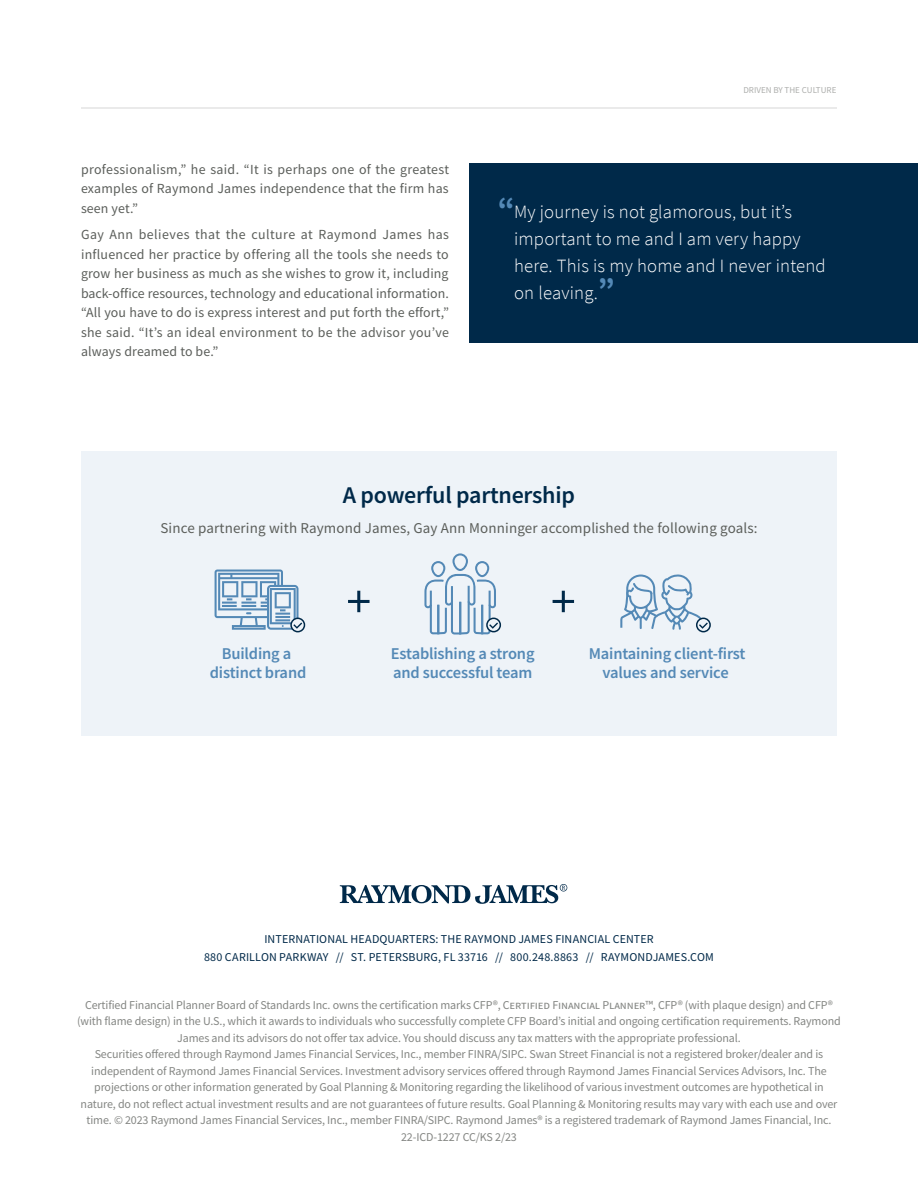
<style>
.page{position:relative;width:918px;height:1188px;background:#fff}
.page>*{position:absolute;margin:0;border:0;box-sizing:border-box;transform-origin:0 0}
.Body_Copy{font:600 24px "Source Sans Pro";letter-spacing:-.01em;color:#002949}
.Body_Copy-2{font:300 18.75px/27px "Source Sans Pro";letter-spacing:.01em;color:#fff}
.Body_Copy-3{font:600 16.5px/19.5px "Source Sans Pro";letter-spacing:-.01em;color:#5489b6;text-align:center}
.Body_Copy-4{font:15px "Source Sans Pro";letter-spacing:.01em;color:#5b5e5a}
.Body_Copy-5{font:13.8px/19.5px "Source Sans Pro";letter-spacing:.015em;color:#5b5e5a;text-align:justify}
.t1{font:12px/16.5px "Source Sans Pro";letter-spacing:-.01em;color:#848683;text-align:center}
.t2{font:12px "Source Sans Pro";letter-spacing:.01em;color:#002949}
.t3{font:9px "Source Sans Pro";color:#adaeac}
.s1{font-weight:700;font-size:31.5px;color:#5489b6}
</style>
<div class="page">
<hr style="left:81px;top:108px;width:756px;height:1px;background:#d6d7d6">
<svg style="left:340px;top:884px;width:227px;height:20px"></svg>
<div style="left:470px;top:163px;width:448px;height:180px;background:#002949"></div>
<div style="left:81px;top:452px;width:756px;height:284px;background:#eef3f8"></div>
<div style="left:290px;top:618px;width:15px;height:14px;border:2px solid #002949;border-radius:50%"></div>
<svg style="left:215px;top:570px;width:87px;height:60px"></svg>
<div style="left:696px;top:618px;width:15px;height:14px;border:2px solid #002949;border-radius:50%"></div>
<svg style="left:620px;top:574px;width:88px;height:56px"></svg>
<hr style="left:357px;top:591px;width:3px;height:21px;background:#002949">
<hr style="left:348px;top:600px;width:22px;height:3px;background:#002949">
<hr style="left:562px;top:591px;width:3px;height:21px;background:#002949">
<hr style="left:553px;top:600px;width:21px;height:3px;background:#002949">
<div style="left:486px;top:618px;width:15px;height:14px;border:2px solid #002949;border-radius:50%"></div>
<svg style="left:424px;top:553px;width:74px;height:82px"></svg>
<p class="Body_Copy-5" style="left:81px;top:159px;width:370px">professionalism,” he said. “It is perhaps one of the greatest examples of Raymond James independence that the firm has seen yet.”</p>
<p class="Body_Copy-5" style="left:81px;top:225px;width:369px">Gay Ann believes that the culture at Raymond James has influenced her practice by offering all the tools she needs to grow her business as much as she wishes to grow it, including back-office resources, technology and educational information. “All you have to do is express interest and put forth the effort,” she said. “It’s an ideal environment to be the advisor you’ve always dreamed to be.”</p>
<p class="t3" style="left:743px;top:85px;width:95px">DRIVEN BY THE CULTURE</p>
<p class="Body_Copy-2" style="left:514px;top:198px;width:313px;text-indent:-16px"><span class="s1">“</span>My journey is not glamorous, but it’s important to me and I am very happy here. This is my home and I never intend on leaving.<span class="s1">”</span></p>
<p class="Body_Copy" style="left:343px;top:479px;width:234px">A powerful partnership</p>
<p class="Body_Copy-4" style="left:160px;top:518px;width:599px">Since partnering with Raymond James, Gay Ann Monninger accomplished the following goals:</p>
<p class="Body_Copy-3" style="left:210px;top:643px;width:98px">Building a distinct brand</p>
<p class="Body_Copy-3" style="left:391px;top:643px;width:145px;text-align:left">Establishing a strong and successful team</p>
<p class="Body_Copy-3" style="left:589px;top:643px;width:158px">Maintaining client-first values and service</p>
<p class="t2" style="left:264px;top:932px;width:391px">INTERNATIONAL HEADQUARTERS: THE RAYMOND JAMES FINANCIAL CENTER</p>
<p class="t2" style="left:204px;top:950px;width:511px">880 CARILLON PARKWAY // ST. PETERSBURG, FL 33716 // 800.248.8863 // RAYMONDJAMES.COM</p>
<p class="t1" style="left:77px;top:996px;width:765px">Certified Financial Planner Board of Standards Inc. owns the certification marks CFP®, Certified Financial Planner™, CFP® (with plaque design) and CFP® (with flame design) in the U.S., which it awards to individuals who successfully complete CFP Board’s initial and ongoing certification requirements. Raymond<br>James and its advisors do not offer tax advice. You should discuss any tax matters with the appropriate professional.</p>
<p class="t1" style="left:81px;top:1046px;width:758px">Securities offered through Raymond James Financial Services, Inc., member FINRA/SIPC. Swan Street Financial is not a registered broker/dealer and is independent of Raymond James Financial Services. Investment advisory services offered through Raymond James Financial Services Advisors, Inc. The projections or other information generated by Goal Planning &amp; Monitoring regarding the likelihood of various investment outcomes are hypothetical in nature, do not reflect actual investment results and are not guarantees of future results. Goal Planning &amp; Monitoring results may vary with each use and over time. © 2023 Raymond James Financial Services, Inc., member FINRA/SIPC. Raymond James® is a registered trademark of Raymond James Financial, Inc.<br>22-ICD-1227 CC/KS 2/23</p>
</div>
